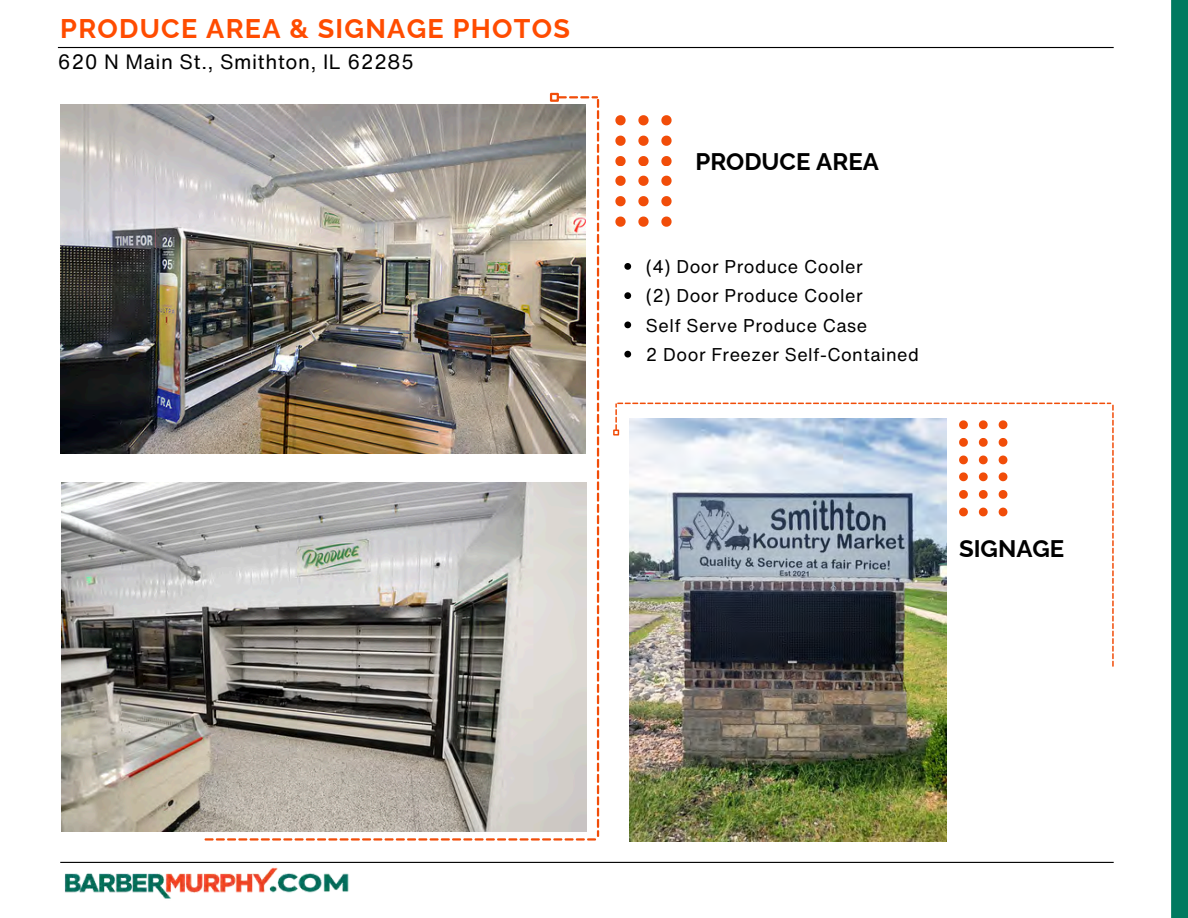
<style>
.page{position:relative;width:1188px;height:918px;background:#fff}
.page>*{position:absolute;margin:0;border:0;box-sizing:border-box;transform-origin:0 0}
.t1{font:700 27px "Raleway";letter-spacing:.045em;color:#ff4c00}
.t2{font:700 24px "Raleway";color:#000}
.t3{font:20.25px "Helvetica Now Text";letter-spacing:.025em;color:#000}
.t4{font:18px "Helvetica Now Text";letter-spacing:.025em;color:#000}
</style>
<div class="page">
<img style="left:60px;top:105px;width:145px;height:348px">
<img style="left:61px;top:483px;width:144px;height:349px">
<hr style="left:58px;top:47px;width:1056px;height:1px;background:#000">
<hr style="left:60px;top:862px;width:1054px;height:1px;background:#000">
<img style="left:64px;top:867px;width:285px;height:32px">
<svg style="left:615px;top:176px;width:11px;height:10px"></svg>
<svg style="left:638px;top:176px;width:11px;height:10px"></svg>
<svg style="left:661px;top:176px;width:11px;height:10px"></svg>
<svg style="left:615px;top:196px;width:11px;height:10px"></svg>
<svg style="left:638px;top:196px;width:11px;height:10px"></svg>
<svg style="left:661px;top:196px;width:11px;height:10px"></svg>
<svg style="left:615px;top:217px;width:11px;height:9px"></svg>
<svg style="left:638px;top:217px;width:11px;height:9px"></svg>
<svg style="left:661px;top:217px;width:11px;height:9px"></svg>
<svg style="left:615px;top:115px;width:11px;height:10px"></svg>
<svg style="left:638px;top:115px;width:11px;height:10px"></svg>
<svg style="left:661px;top:115px;width:11px;height:10px"></svg>
<svg style="left:615px;top:136px;width:11px;height:10px"></svg>
<svg style="left:638px;top:136px;width:11px;height:10px"></svg>
<svg style="left:661px;top:136px;width:11px;height:10px"></svg>
<svg style="left:615px;top:156px;width:11px;height:10px"></svg>
<svg style="left:638px;top:156px;width:11px;height:10px"></svg>
<svg style="left:661px;top:156px;width:11px;height:10px"></svg>
<div style="left:1171px;top:0;width:17px;height:918px;background:#007a60"></div>
<img style="left:205px;top:96px;width:394px;height:745px">
<div style="left:550px;top:93px;width:9px;height:9px;border:2px solid #f14d09"></div>
<svg style="left:613px;top:403px;width:501px;height:264px"></svg>
<img style="left:630px;top:418px;width:317px;height:423px">
<svg style="left:624px;top:263px;width:7px;height:7px"></svg>
<svg style="left:624px;top:292px;width:7px;height:7px"></svg>
<svg style="left:624px;top:322px;width:7px;height:6px"></svg>
<svg style="left:624px;top:351px;width:7px;height:7px"></svg>
<p class="t1" style="left:60px;top:13px;width:511px">PRODUCE AREA &amp; SIGNAGE PHOTOS</p>
<p class="t3" style="left:58px;top:47px;width:358px">620 N Main St., Smithton, IL 62285</p>
<h2 class="t2" style="left:695px;top:147px;width:185px">PRODUCE AREA</h2>
<p class="t4" style="left:646px;top:253px;width:218px">(4) Door Produce Cooler</p>
<p class="t4" style="left:646px;top:282px;width:218px">(2) Door Produce Cooler</p>
<p class="t4" style="left:646px;top:312px;width:223px">Self Serve Produce Case</p>
<p class="t4" style="left:646px;top:341px;width:275px">2 Door Freezer Self-Contained</p>
<p class="t2" style="left:959px;top:535px;width:107px">SIGNAGE</p>
</div>
